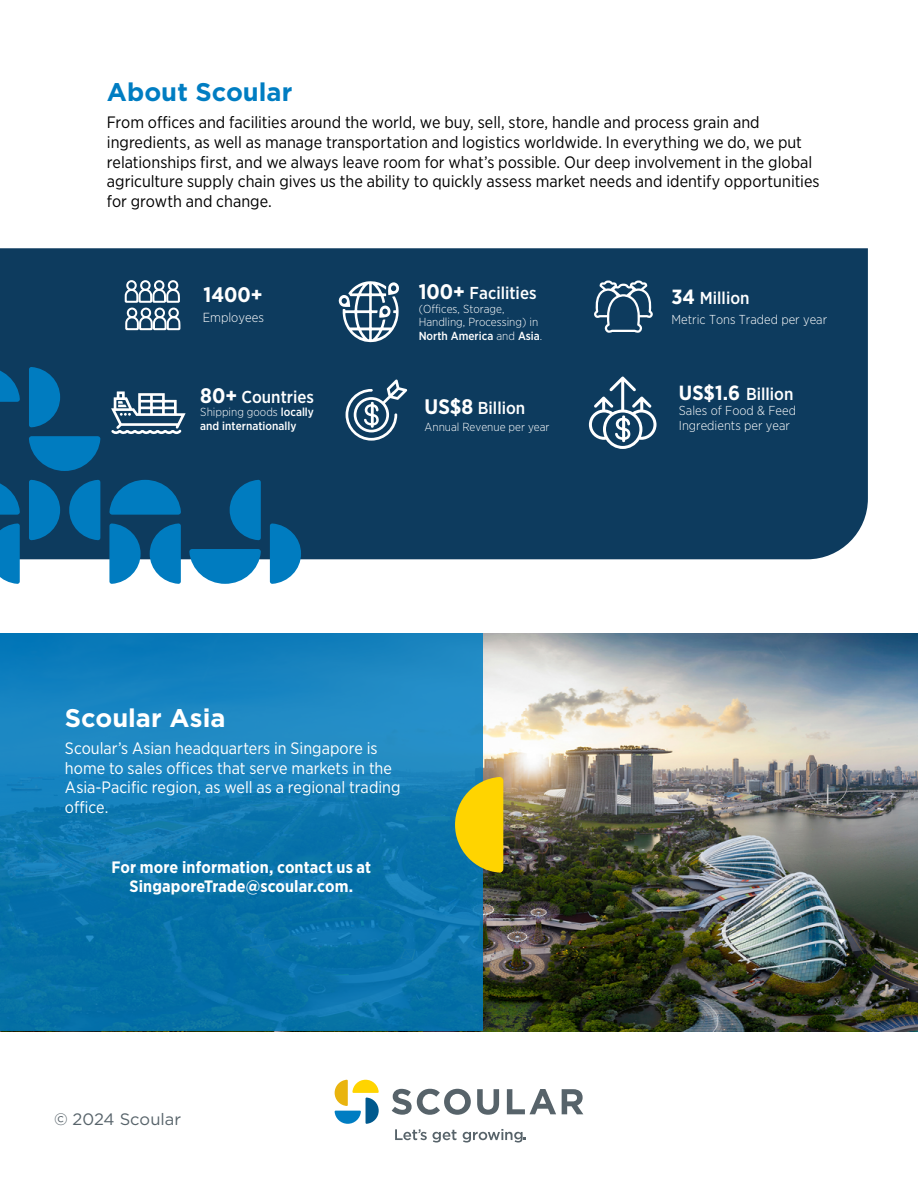
<style>
.page{position:relative;width:918px;height:1188px;background:#fff}
.page>*{position:absolute;margin:0;border:0;box-sizing:border-box;transform-origin:0 0}
.t1{font:700 25.5px "Gotham";color:#007dc2}
.t2{font:700 25.5px "Gotham";color:#fff}
.t3{font:700 21px "Gotham Narrow";color:#fff}
.t4{font:500 17.25px "Gotham Narrow";color:#fff}
.t5{font:16.5px/19.8px "Gotham Narrow";color:#000}
.t6{font:16.5px/19.8px "Gotham Narrow";color:#fff}
.t7{font:700 16.5px/19.8px "Gotham Narrow";letter-spacing:.005em;color:#fff;text-align:center}
.t8{font:16.5px "Gotham";color:#57636a}
.t9{font:300 13.05px "Gotham Narrow";color:#fff}
.t10{font:300 12.9px/15.1px "Gotham Narrow";color:#fff}
.t11{font:300 11.7px/13.6px "Gotham Narrow";color:#fff}
.t12{font:500 11.7px/13.6px "Gotham Narrow";color:#fff}
.s1{font-weight:700;font-size:21px}
.s2{font-weight:300}
.s3{font-weight:500}
.s4{font-weight:700;font-size:20.55px}
</style>
<div class="page">
<img style="left:0;top:633px;width:918px;height:399px">
<div style="left:0;top:248px;width:868px;height:311px;background:#0d3b5e"></div>
<svg style="left:29px;top:436px;width:72px;height:35px"></svg>
<svg style="left:0;top:367px;width:20px;height:35px"></svg>
<svg style="left:0;top:480px;width:20px;height:35px"></svg>
<svg style="left:29px;top:367px;width:31px;height:60px"></svg>
<svg style="left:29px;top:480px;width:31px;height:60px"></svg>
<svg style="left:0;top:523px;width:20px;height:61px"></svg>
<svg style="left:150px;top:523px;width:31px;height:61px"></svg>
<svg style="left:69px;top:480px;width:31px;height:60px"></svg>
<svg style="left:109px;top:523px;width:32px;height:61px"></svg>
<svg style="left:189px;top:549px;width:72px;height:35px"></svg>
<svg style="left:230px;top:480px;width:31px;height:60px"></svg>
<svg style="left:270px;top:523px;width:31px;height:61px"></svg>
<div style="left:126px;top:280px;width:11px;height:11px;border:2px solid #fff;border-radius:50%"></div>
<div style="left:140px;top:280px;width:11px;height:11px;border:2px solid #fff;border-radius:50%"></div>
<div style="left:154px;top:280px;width:10px;height:11px;border:2px solid #fff;border-radius:50%"></div>
<div style="left:168px;top:280px;width:10px;height:11px;border:2px solid #fff;border-radius:50%"></div>
<svg style="left:339px;top:281px;width:60px;height:62px"></svg>
<svg style="left:346px;top:379px;width:61px;height:62px"></svg>
<svg style="left:594px;top:281px;width:59px;height:52px"></svg>
<svg style="left:589px;top:377px;width:68px;height:72px"></svg>
<svg style="left:109px;top:288px;width:77px;height:227px"></svg>
<svg style="left:0;top:633px;width:483px;height:398px"></svg>
<svg style="left:455px;top:777px;width:48px;height:96px"></svg>
<svg style="left:392px;top:1089px;width:79px;height:26px"></svg>
<svg style="left:477px;top:1089px;width:22px;height:26px"></svg>
<svg style="left:507px;top:1089px;width:49px;height:25px"></svg>
<svg style="left:562px;top:1089px;width:21px;height:25px"></svg>
<svg style="left:335px;top:1080px;width:44px;height:44px"></svg>
<svg style="left:395px;top:1129px;width:62px;height:14px"></svg>
<svg style="left:463px;top:1129px;width:63px;height:14px"></svg>
<h1 class="t1" style="left:107px;top:75px;width:187px">About Scoular</h1>
<p class="t5" style="left:107px;top:112px;width:714px">From offices and facilities around the world, we buy, sell, store, handle and process grain and ingredients, as well as manage transportation and logistics worldwide. In everything we do, we put relationships first, and we always leave room for what’s possible. Our deep involvement in the global agriculture supply chain gives us the ability to quickly assess market needs and identify opportunities for growth and change.</p>
<p class="t3" style="left:204px;top:281px;width:61px">1400+</p>
<p class="t9" style="left:203px;top:309px;width:63px">Employees</p>
<p class="t4" style="left:200px;top:386px;width:115px"><span class="s1">80+</span> Countries</p>
<p class="t12" style="left:200px;top:405px;width:115px"><span class="s2">Shipping goods</span> locally and internationally</p>
<p class="t4" style="left:419px;top:282px;width:119px"><span class="s1">100+</span> Facilities</p>
<p class="t11" style="left:419px;top:302px;width:125px">(Offices, Storage,<br>Handling, Processing) in<br><span class="s3">North America</span> and <span class="s3">Asia</span>.</p>
<p class="t4" style="left:425px;top:397px;width:102px"><span class="s1">US$8</span> Billion</p>
<p class="t11" style="left:425px;top:420px;width:127px">Annual Revenue per year</p>
<h1 class="t2" style="left:65px;top:701px;width:162px">Scoular Asia</h1>
<p class="t6" style="left:65px;top:738px;width:337px">Scoular’s Asian headquarters in Singapore is home to sales offices that serve markets in the Asia-Pacific region, as well as a regional trading office.</p>
<p class="t7" style="left:112px;top:857px;width:261px">For more information, contact us at<br>SingaporeTrade@scoular.com.</p>
<p class="t8" style="left:54px;top:1108px;width:129px">© 2024 Scoular</p>
<p class="t4" style="left:672px;top:287px;width:80px"><span class="s4">34</span> Million</p>
<p class="t10" style="left:672px;top:311px;width:157px">Metric Tons Traded per year</p>
<p class="t4" style="left:679px;top:383px;width:116px"><span class="s4">US$1.6</span> Billion</p>
<p class="t10" style="left:679px;top:403px;width:119px">Sales of Food &amp; Feed<br>Ingredients per year</p>
</div>
